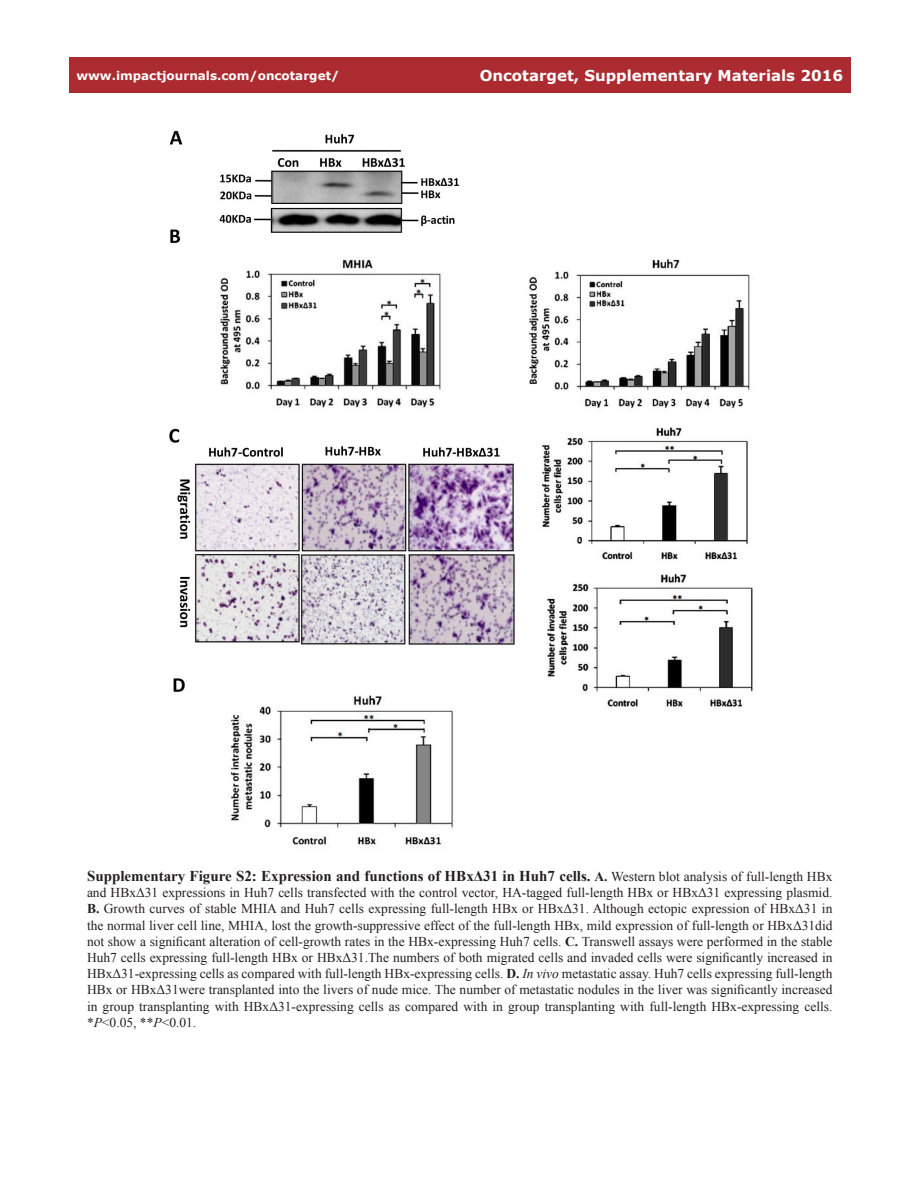
<style>
.page{position:relative;width:918px;height:1188px;background:#fff}
.page>*{position:absolute;margin:0;border:0;box-sizing:border-box;transform-origin:0 0}
.figuretext{font:700 15px "Times New Roman";color:#231f20}
.t1{font:700 15px "Verdana";color:#fff}
.figuretext-2{font:13.5px/16.2px "Times New Roman";color:#231f20;text-align:justify}
.t2{font:700 12px "Verdana";color:#fff}
.s1{font-size:13.5px}
.s2{font-weight:400;font-size:13.5px}
.s3{font-weight:700}
.s4{font-style:italic}
</style>
<div class="page">
<div style="left:69px;top:57px;width:781px;height:36px;background:#ac2b31"></div>
<img style="left:169px;top:130px;width:584px;height:715px">
<p class="t2" style="left:76px;top:67px;width:264px">www.impactjournals.com/oncotarget/</p>
<p class="t1" style="left:480px;top:65px;width:365px">Oncotarget, Supplementary Materials 2016</p>
<p class="figuretext" style="left:87px;top:866px;width:747px">Supplementary Figure S2: Expression and functions of HBxΔ31 in Huh7 cells. <span class="s1">A.</span> <span class="s2">Western blot analysis of full-length HBx</span></p>
<p class="figuretext-2" style="left:87px;top:884px;width:747px">and HBxΔ31 expressions in Huh7 cells transfected with the control vector, HA-tagged full-length HBx or HBxΔ31 expressing plasmid.<br><span class="s3">B.</span> Growth curves of stable MHIA and Huh7 cells expressing full-length HBx or HBxΔ31. Although ectopic expression of HBxΔ31 in the normal liver cell line, MHIA, lost the growth-suppressive effect of the full-length HBx, mild expression of full-length or HBxΔ31did not show a significant alteration of cell-growth rates in the HBx-expressing Huh7 cells. <span class="s3">C.</span> Transwell assays were performed in the stable Huh7 cells expressing full-length HBx or HBxΔ31.The numbers of both migrated cells and invaded cells were significantly increased in HBxΔ31-expressing cells as compared with full-length HBx-expressing cells. <span class="s3">D.</span> <span class="s4">In vivo</span> metastatic assay. Huh7 cells expressing full-length HBx or HBxΔ31were transplanted into the livers of nude mice. The number of metastatic nodules in the liver was significantly increased in group transplanting with HBxΔ31-expressing cells as compared with in group transplanting with full-length HBx-expressing cells. *<span class="s4">P</span>&lt;0.05, **<span class="s4">P</span>&lt;0.01.</p>
</div>
